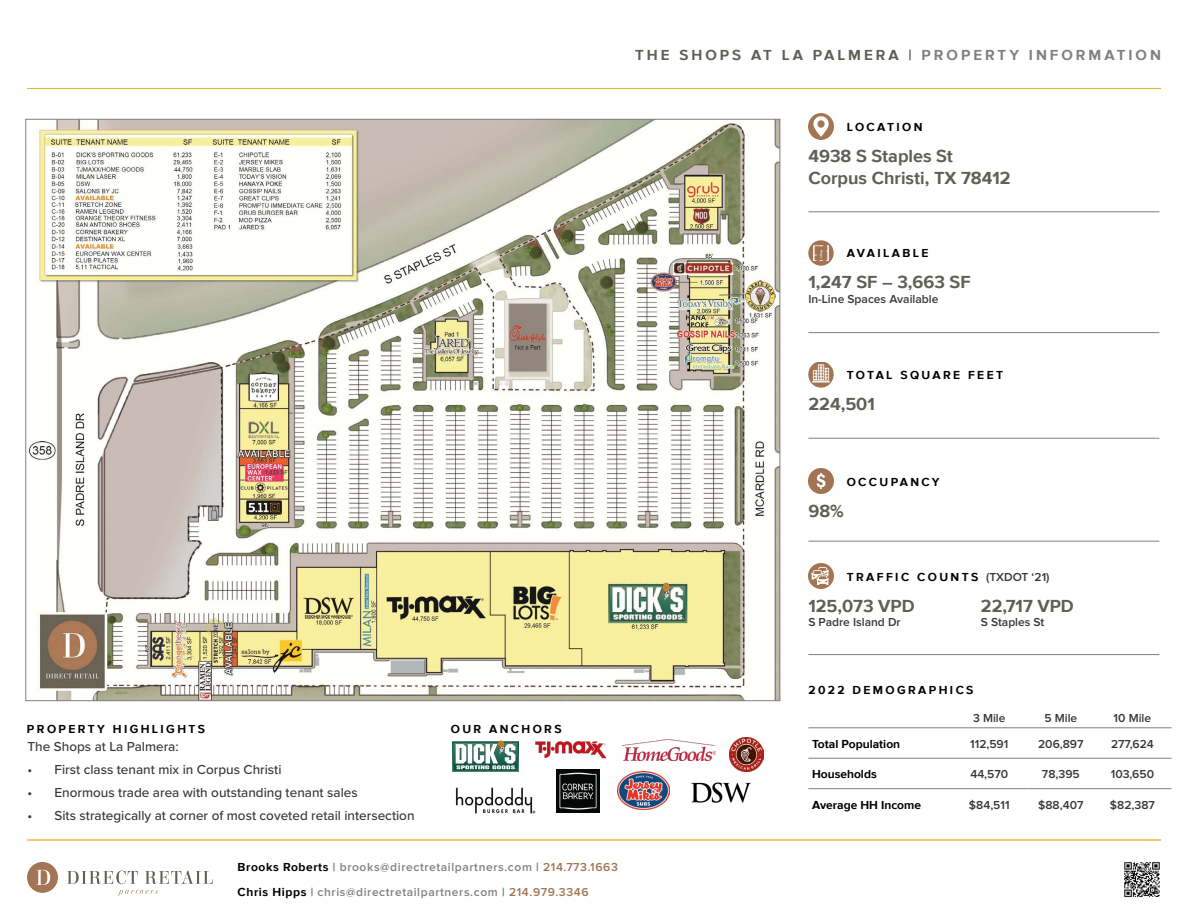
<style>
.page{position:relative;width:1188px;height:918px;background:#fff}
.page>*{position:absolute;margin:0;border:0;box-sizing:border-box;transform-origin:0 0}
.t1{font:700 18px/21.6px "Proxima Nova";color:#5d6055}
.t2{font:700 15px "Proxima Nova";letter-spacing:.2em;color:#5d6055}
.t3{font:500 13.5px "Proxima Nova";color:#383838}
.t4{font:600 12px "Proxima Nova";color:#383838}
.t5{font:600 12px/24.5px "Proxima Nova";letter-spacing:.05em;color:#808080}
.t6{font:700 12px "Proxima Nova";letter-spacing:.2em;color:#000}
.t7{font:700 12px "Proxima Nova";color:#000}
.s1{color:#808080}
.s2{font-weight:700;color:#000}
.s3{color:#5d6055}
.s4{color:#a37554}
.s5{font-weight:600;color:#383838}
</style>
<div class="page">
<hr style="left:27px;top:840px;width:1134px;height:1px;background:#f4da9c">
<hr style="left:27px;top:88px;width:1134px;height:1px;background:#e8b539">
<hr style="left:27px;top:839px;width:1134px;height:1px;background:#e8b539">
<img style="left:1124px;top:862px;width:36px;height:35px">
<svg style="left:118px;top:890px;width:40px;height:6px"></svg>
<svg style="left:67px;top:871px;width:146px;height:13px"></svg>
<div style="left:27px;top:862px;width:31px;height:31px;background:#a37554;border-radius:50%"></div>
<svg style="left:37px;top:870px;width:13px;height:15px"></svg>
<img style="left:28px;top:121px;width:750px;height:578px">
<hr style="left:808px;top:211px;width:351px;height:1px;background:#808080">
<hr style="left:808px;top:438px;width:351px;height:1px;background:#808080">
<hr style="left:808px;top:332px;width:351px;height:1px;background:#808080">
<hr style="left:808px;top:541px;width:351px;height:1px;background:#808080">
<hr style="left:808px;top:654px;width:351px;height:1px;background:#808080">
<hr style="left:808px;top:727px;width:149px;height:1px;background:#808080">
<hr style="left:957px;top:727px;width:71px;height:1px;background:#808080">
<hr style="left:1028px;top:727px;width:72px;height:1px;background:#808080">
<hr style="left:1100px;top:727px;width:72px;height:1px;background:#808080">
<hr style="left:808px;top:758px;width:149px;height:1px;background:#808080">
<hr style="left:957px;top:758px;width:71px;height:1px;background:#808080">
<hr style="left:1028px;top:758px;width:72px;height:1px;background:#808080">
<hr style="left:1100px;top:758px;width:72px;height:1px;background:#808080">
<hr style="left:808px;top:788px;width:149px;height:1px;background:#808080">
<hr style="left:957px;top:788px;width:71px;height:1px;background:#808080">
<hr style="left:1028px;top:788px;width:72px;height:1px;background:#808080">
<hr style="left:1100px;top:788px;width:72px;height:1px;background:#808080">
<svg style="left:808px;top:113px;width:26px;height:27px"></svg>
<svg style="left:808px;top:240px;width:26px;height:26px"></svg>
<svg style="left:808px;top:362px;width:26px;height:26px"></svg>
<svg style="left:808px;top:468px;width:26px;height:26px"></svg>
<svg style="left:808px;top:563px;width:26px;height:26px"></svg>
<img style="left:453px;top:741px;width:65px;height:31px">
<img style="left:535px;top:741px;width:72px;height:18px">
<img style="left:623px;top:739px;width:93px;height:21px">
<img style="left:455px;top:787px;width:81px;height:27px">
<img style="left:729px;top:737px;width:35px;height:35px">
<img style="left:692px;top:782px;width:59px;height:21px">
<img style="left:617px;top:772px;width:52px;height:38px">
<img style="left:557px;top:769px;width:43px;height:44px">
<p class="t2" style="left:635px;top:46px;width:527px">THE SHOPS AT LA PALMERA | <span class="s1">PROPERTY INFORMATION</span></p>
<p class="t6" style="left:847px;top:120px;width:77px">LOCATION</p>
<h1 class="t1" style="left:808px;top:146px;width:204px">4938 S Staples St<br>Corpus Christi, TX 78412</h1>
<p class="t6" style="left:847px;top:247px;width:83px">AVAILABLE</p>
<h1 class="t1" style="left:808px;top:273px;width:164px">1,247 SF – 3,663 SF</h1>
<p class="t4" style="left:808px;top:293px;width:132px">In-Line Spaces Available</p>
<p class="t6" style="left:27px;top:722px;width:180px">PROPERTY HIGHLIGHTS</p>
<p class="t6" style="left:451px;top:722px;width:112px">OUR ANCHORS</p>
<p class="t3" style="left:28px;top:737px;width:153px">The Shops at La Palmera:</p>
<p class="t3" style="left:28px;top:760px;width:255px">• First class tenant mix in Corpus Christi</p>
<p class="t3" style="left:28px;top:783px;width:332px">• Enormous trade area with outstanding tenant sales</p>
<p class="t3" style="left:28px;top:806px;width:389px">• Sits strategically at corner of most coveted retail intersection</p>
<p class="t5" style="left:238px;top:856px;width:382px"><span class="s2">Brooks Roberts</span> <span class="s3">|</span> brooks@directretailpartners.com <span class="s3">|</span> <span class="s4">214.773.1663<br></span><span class="s2">Chris Hipps</span> <span class="s3">|</span> chris@directretailpartners.com <span class="s3">|</span> <span class="s4">214.979.3346</span></p>
<p class="t6" style="left:847px;top:368px;width:158px">TOTAL SQUARE FEET</p>
<h1 class="t1" style="left:808px;top:394px;width:68px">224,501</h1>
<p class="t6" style="left:847px;top:475px;width:94px">OCCUPANCY</p>
<h1 class="t1" style="left:808px;top:501px;width:37px">98%</h1>
<p class="t6" style="left:847px;top:570px;width:204px">TRAFFIC COUNTS <span class="s5">(TXDOT ‘21)</span></p>
<h1 class="t1" style="left:808px;top:596px;width:108px">125,073 VPD</h1>
<p class="t4" style="left:808px;top:617px;width:94px">S Padre Island Dr</p>
<h1 class="t1" style="left:981px;top:596px;width:94px">22,717 VPD</h1>
<p class="t4" style="left:981px;top:617px;width:65px">S Staples St</p>
<p class="t6" style="left:808px;top:683px;width:167px">2022 DEMOGRAPHICS</p>
<p class="t4" style="left:973px;top:713px;width:34px">3 Mile</p>
<p class="t4" style="left:1044px;top:713px;width:34px">5 Mile</p>
<p class="t4" style="left:1114px;top:713px;width:39px">10 Mile</p>
<p class="t7" style="left:812px;top:737px;width:89px">Total Population</p>
<p class="t4" style="left:970px;top:738px;width:40px">112,591</p>
<p class="t4" style="left:1038px;top:738px;width:47px">206,897</p>
<p class="t4" style="left:1111px;top:738px;width:44px">277,624</p>
<p class="t7" style="left:812px;top:767px;width:66px">Households</p>
<p class="t4" style="left:970px;top:769px;width:39px">44,570</p>
<p class="t4" style="left:1042px;top:769px;width:39px">78,395</p>
<p class="t4" style="left:1111px;top:769px;width:45px">103,650</p>
<p class="t7" style="left:812px;top:798px;width:110px">Average HH Income</p>
<p class="t4" style="left:969px;top:799px;width:42px">$84,511</p>
<p class="t4" style="left:1038px;top:799px;width:47px">$88,407</p>
<p class="t4" style="left:1110px;top:799px;width:46px">$82,387</p>
</div>
